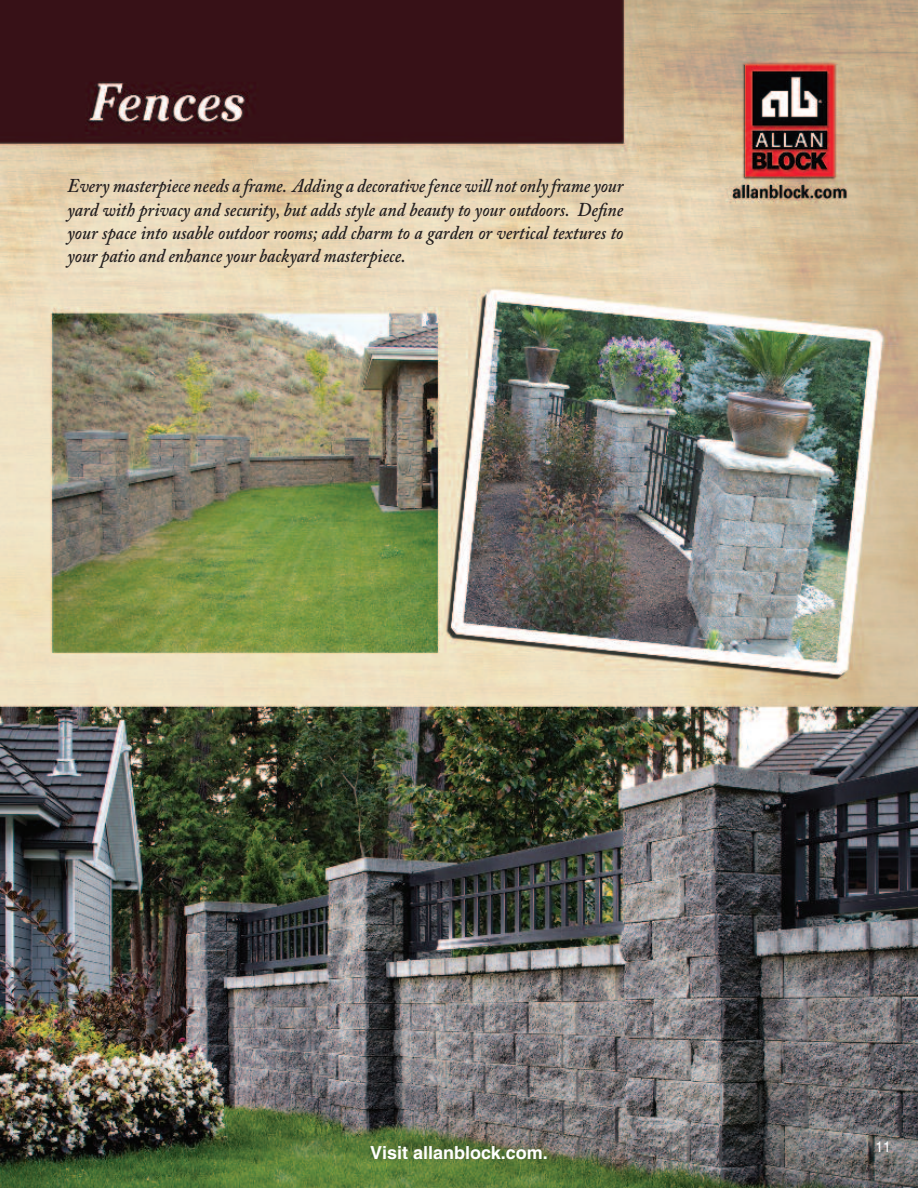
<style>
.page{position:relative;width:918px;height:1188px;background:#fff}
.page>*{position:absolute;margin:0;border:0;box-sizing:border-box;transform-origin:0 0}
.t1{font:italic 600 19.5px/23.4px "Adobe Caslon Pro";color:#231f20;text-align:justify;scale:.9 1}
.t2{font:700 18px "Helvetica";color:#fff}
.t3{font:15px "Helvetica";color:#fff;scale:.9 1}
</style>
<div class="page">
<img style="left:0;top:0;width:918px;height:1188px">
<img style="left:0;top:0;width:1px;height:421px">
<p class="t1" style="left:68px;top:177px;width:619px">Every masterpiece needs a frame. Adding a decorativefence will not only frame your yard with privacy and security, but adds style and beauty to your outdoors. Define your space into usable outdoor rooms; add charm to a garden or vertical textures to your patio and enhance your backyard masterpiece.</p>
<p class="t2" style="left:370px;top:1146px;width:179px">Visit allanblock.com.</p>
<p class="t3" style="left:876px;top:1141px;width:18px">11</p>
</div>
